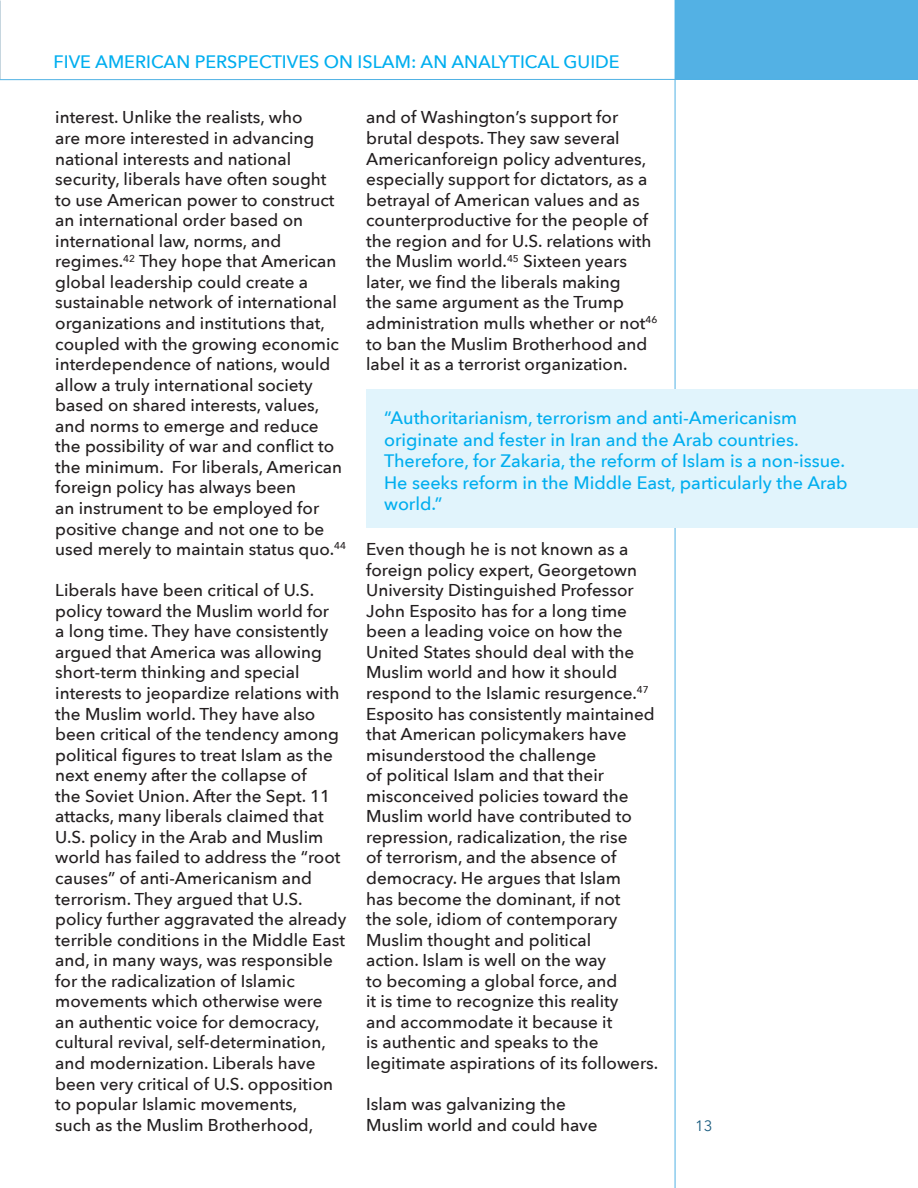
<style>
.page{position:relative;width:918px;height:1188px;background:#fff}
.page>*{position:absolute;margin:0;border:0;box-sizing:border-box;transform-origin:0 0}
.t1{font:500 18px/21.6px "Avenir Next";color:#00aeef}
.t2{font:500 17.1px/20.5px "Avenir Next";color:#231f20}
.t3{font:15px "Avenir Next";color:#1b5d80}
</style>
<div class="page">
<div style="left:675px;top:0;width:243px;height:80px;background:#53b1e4"></div>
<hr style="left:675px;top:0;width:1px;height:1188px;background:#51b2e4">
<hr style="left:0;top:79px;width:918px;height:1px;background:#51b2e4">
<div style="left:366px;top:389px;width:552px;height:139px;background:#e1f4fc"></div>
<p class="t1" style="left:54px;top:50px;width:568px">FIVE AMERICAN PERSPECTIVES ON ISLAM: AN ANALYTICAL GUIDE</p>
<p class="t2" style="left:55px;top:107px;width:292px">interest. Unlike the realists, who<br>are more interested in advancing national interests and national security, liberals have often sought to use American power to construct an international order based on international law, norms, and regimes.<sup>42</sup> They hope that American global leadership could create a sustainable network of international organizations and institutions that, coupled with the growing economic interdependence of nations, would allow a truly international society based on shared interests, values, and norms to emerge and reduce the possibility of war and conflict to the minimum. For liberals, American foreign policy has always been<br>an instrument to be employed for positive change and not one to be used merely to maintain status quo.<sup>44</sup></p>
<p class="t2" style="left:55px;top:579px;width:293px">Liberals have been critical of U.S. policy toward the Muslim world for<br>a long time. They have consistently argued that America was allowing short-term thinking and special interests to jeopardize relations with the Muslim world. They have also been critical of the tendency among political figures to treat Islam as the next enemy after the collapse of<br>the Soviet Union. After the Sept. 11 attacks, many liberals claimed that U.S. policy in the Arab and Muslim world has failed to address the “root causes” of anti-Americanism and terrorism. They argued that U.S. policy further aggravated the already terrible conditions in the Middle East and, in many ways, was responsible for the radicalization of Islamic movements which otherwise were<br>an authentic voice for democracy, cultural revival, self-determination, and modernization. Liberals have been very critical of U.S. opposition to popular Islamic movements,<br>such as the Muslim Brotherhood,</p>
<p class="t2" style="left:366px;top:107px;width:293px">and of Washington’s support for brutal despots. They saw several Americanforeign policy adventures, especially support for dictators, as a betrayal of American values and as counterproductive for the people of the region and for U.S. relations with the Muslim world.<sup>45</sup> Sixteen years later, we find the liberals making<br>the same argument as the Trump administration mulls whether or not<sup>46 </sup>to ban the Muslim Brotherhood and label it as a terrorist organization.</p>
<p class="t1" style="left:384px;top:406px;width:465px">“Authoritarianism, terrorism and anti-Americanism originate and fester in Iran and the Arab countries.<br>Therefore, for Zakaria, the reform of Islam is a non-issue.<br>He seeks reform in the Middle East, particularly the Arab world.”</p>
<p class="t2" style="left:366px;top:538px;width:294px">Even though he is not known as a foreign policy expert, Georgetown University Distinguished Professor John Esposito has for a long time been a leading voice on how the United States should deal with the Muslim world and how it should respond to the Islamic resurgence.<sup>47<br></sup>Esposito has consistently maintained that American policymakers have misunderstood the challenge<br>of political Islam and that their misconceived policies toward the Muslim world have contributed to repression, radicalization, the rise<br>of terrorism, and the absence of democracy. He argues that Islam<br>has become the dominant, if not<br>the sole, idiom of contemporary Muslim thought and political<br>action. Islam is well on the way<br>to becoming a global force, and<br>it is time to recognize this reality<br>and accommodate it because it<br>is authentic and speaks to the legitimate aspirations of its followers.</p>
<p class="t2" style="left:366px;top:1093px;width:233px">Islam was galvanizing the<br>Muslim world and could have</p>
<p class="t3" style="left:695px;top:1113px;width:19px">13</p>
</div>
